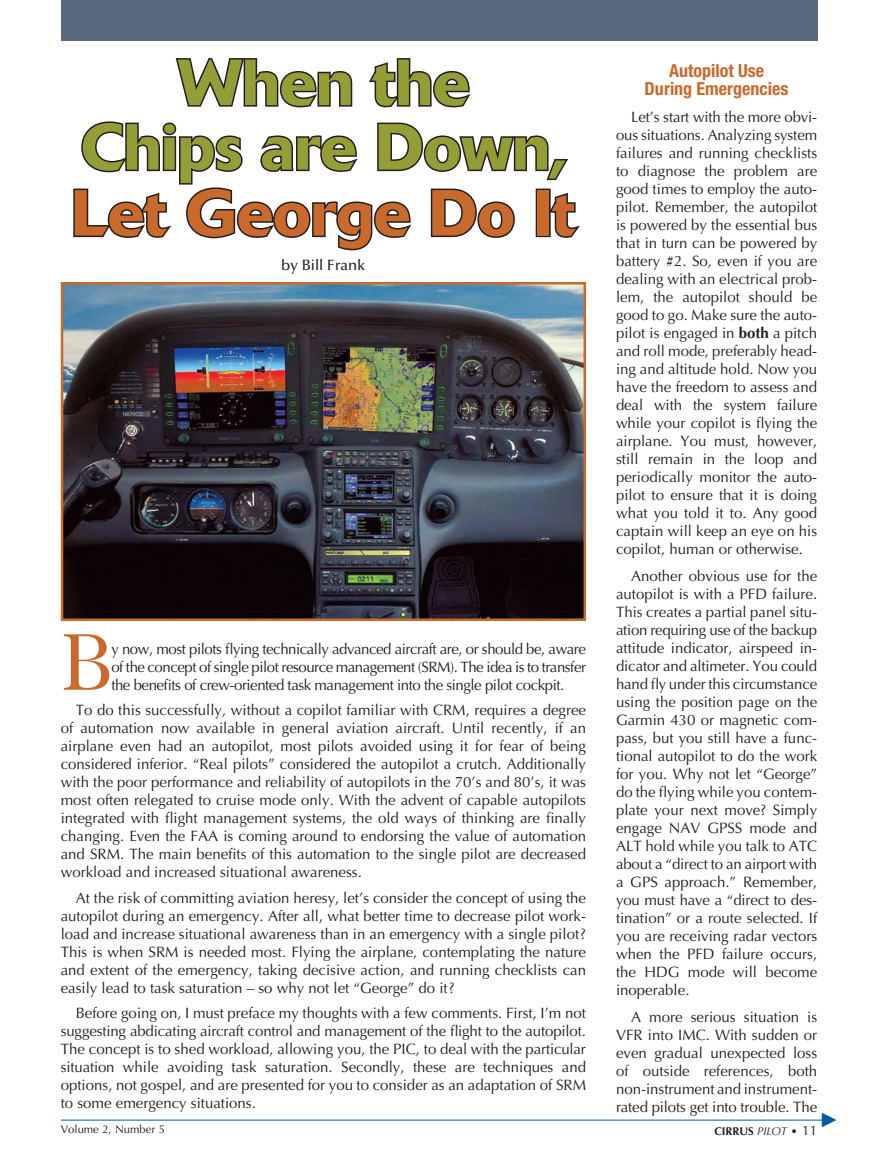
<style>
.page{position:relative;width:878px;height:1161px;background:#fff}
.page>*{position:absolute;margin:0;border:0;box-sizing:border-box;transform-origin:0 0}
.Intro_Paragraph{font:81.6px "Caslon Two Twenty Four";color:#c9692c}
.t1{font:500 64.5px "Delta";color:#959d36}
.t2{font:500 64.5px "Delta";color:#c9692c}
.Heading{font:700 condensed 18px/18px "Helvetica Neue";color:#c9692c;text-align:center}
.Intro_Paragraph-2{font:15px/18px "Optima";color:#231f20;text-align:justify}
.Author{font:500 15px "Optima";color:#231f20}
.t3{font:11.25px "Optima";color:#231f20}
.t4{font:700 11.25px "Optima";color:#231f20}
.s1{font-weight:700}
.s2{font-weight:400;font-style:italic}
.s3{font-weight:400}
.s4{font-weight:400;font-size:13.5px}
</style>
<div class="page">
<hr style="left:61px;top:1120px;width:762px;height:1px;background:#015aaa">
<img style="left:65px;top:286px;width:517px;height:331px">
<div style="left:61px;top:282px;width:525px;height:339px;border:3px solid #c9692c"></div>
<svg style="left:175px;top:58px;width:178px;height:50px"></svg>
<svg style="left:369px;top:58px;width:102px;height:50px"></svg>
<svg style="left:73px;top:121px;width:507px;height:130px"></svg>
<div style="left:61px;top:0;width:756px;height:40px;background:#58697b"></div>
<p class="t1" style="left:178px;top:43px;width:293px">When the</p>
<p class="t1" style="left:81px;top:108px;width:487px">Chips are Down,</p>
<p class="t2" style="left:71px;top:174px;width:505px">Let George Do It</p>
<p class="Author" style="left:281px;top:257px;width:86px">by Bill Frank</p>
<p class="Intro_Paragraph" style="left:61px;top:615px;width:53px">B</p>
<p class="Intro_Paragraph-2" style="left:111px;top:640px;width:476px">y now, most pilots flying technically advanced aircraft are, or should be, aware of the concept of single pilot resource management (SRM). The idea is to transfer the benefits of crew-oriented task management into the single pilot cockpit.</p>
<p class="Intro_Paragraph-2" style="left:61px;top:701px;width:527px;text-indent:15px">To do this successfully, without a copilot familiar with CRM, requires a degree of automation now available in general aviation aircraft. Until recently, if an airplane even had an autopilot, most pilots avoided using it for fear of being considered inferior. “Real pilots” considered the autopilot a crutch. Additionally with the poor performance and reliability of autopilots in the 70’s and 80’s, it was most often relegated to cruise mode only. With the advent of capable autopilots integrated with flight management systems, the old ways of thinking are finally changing. Even the FAA is coming around to endorsing the value of automation and SRM. The main benefits of this automation to the single pilot are decreased workload and increased situational awareness.</p>
<p class="Intro_Paragraph-2" style="left:61px;top:889px;width:527px;text-indent:15px">At the risk of committing aviation heresy, let’s consider the concept of using the autopilot during an emergency. After all, what better time to decrease pilot work&shy;load and increase situational awareness than in an emergency with a single pilot?<br>This is when SRM is needed most. Flying the airplane, contemplating the nature and extent of the emergency, taking decisive action, and running checklists can easily lead to task saturation – so why not let “George” do it?</p>
<p class="Intro_Paragraph-2" style="left:61px;top:1004px;width:526px;text-indent:15px">Before going on, I must preface my thoughts with a few comments. First, I’m not suggesting abdicating aircraft control and management of the flight to the autopilot.<br>The concept is to shed workload, allowing you, the PIC, to deal with the particular situation while avoiding task saturation. Secondly, these are techniques and options, not gospel, and are presented for you to consider as an adaptation of SRM to some emergency situations.</p>
<p class="Heading" style="left:644px;top:61px;width:145px">Autopilot Use<br>During Emergencies</p>
<p class="Intro_Paragraph-2" style="left:616px;top:108px;width:203px;text-indent:15px">Let’s start with the more obvi&shy;ous situations. Analyzing system failures and running checklists to diagnose the problem are good times to employ the auto&shy;pilot. Remember, the autopilot is powered by the essential bus that in turn can be powered by battery #2. So, even if you are dealing with an electrical prob&shy;lem, the autopilot should be good to go. Make sure the auto&shy;pilot is engaged in <span class="s1">both</span> a pitch and roll mode, preferably head&shy;ing and altitude hold. Now you have the freedom to assess and deal with the system failure while your copilot is flying the airplane. You must, however, still remain in the loop and periodically monitor the auto&shy;pilot to ensure that it is doing what you told it to. Any good captain will keep an eye on his copilot, human or otherwise.</p>
<p class="Intro_Paragraph-2" style="left:616px;top:567px;width:203px;text-indent:15px">Another obvious use for the autopilot is with a PFD failure.<br>This creates a partial panel situ&shy;ation requiring use of the backup attitude indicator, airspeed in&shy;dicator and altimeter. You could hand fly under this circumstance using the position page on the Garmin 430 or magnetic com&shy;pass, but you still have a func&shy;tional autopilot to do the work for you. Why not let “George” do the flying while you contem&shy;plate your next move? Simply engage NAV GPSS mode and ALT hold while you talk to ATC about a “direct to an airport with a GPS approach.” Remember, you must have a “direct to des&shy;tination” or a route selected. If you are receiving radar vectors when the PFD failure occurs, the HDG mode will become inoperable.</p>
<p class="Intro_Paragraph-2" style="left:616px;top:1008px;width:203px;text-indent:15px">A more serious situation is VFR into IMC. With sudden or even gradual unexpected loss of outside references, both non-instrument and instrument&shy;rated pilots get into trouble. The</p>
<p class="t3" style="left:61px;top:1123px;width:106px">Volume 2, Number 5</p>
<p class="t4" style="left:714px;top:1124px;width:104px">CIRRUS <span class="s2">PILOT</span> <span class="s3">•</span> <span class="s4">11</span></p>
</div>
